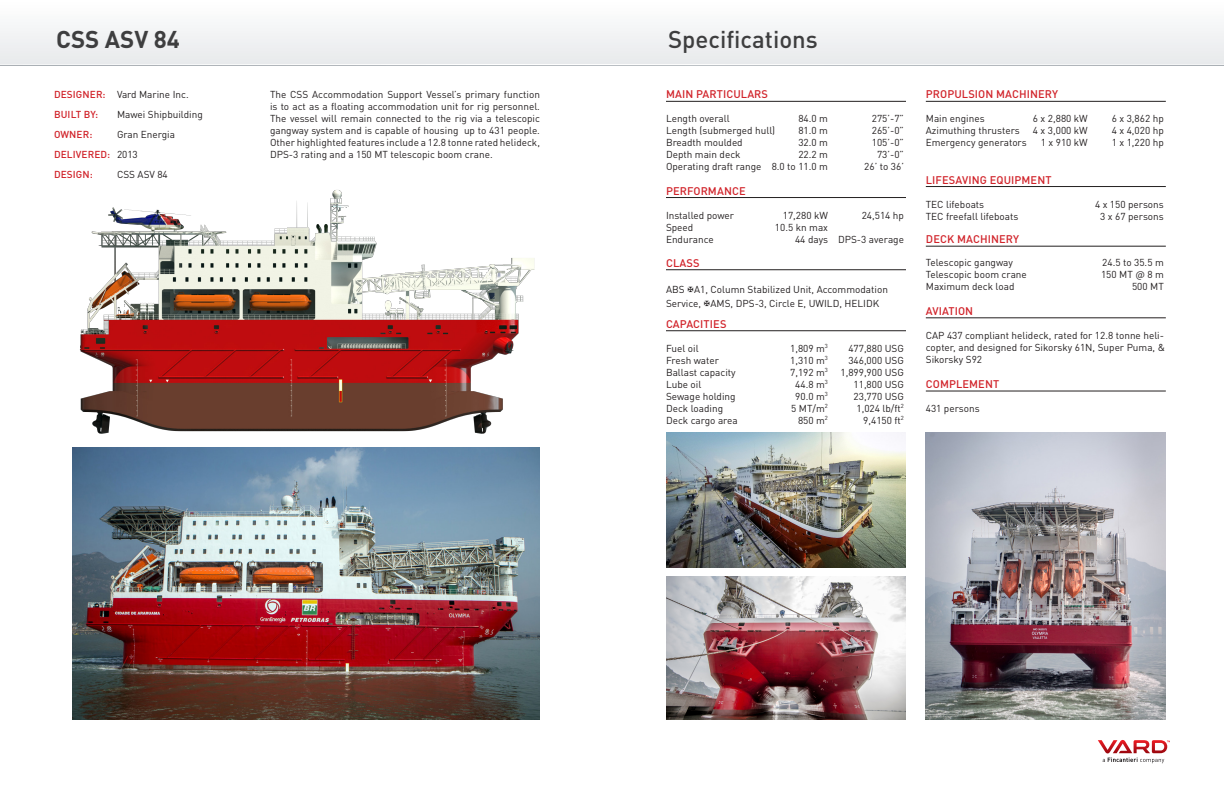
<style>
.page{position:relative;width:1224px;height:792px;background:#fff}
.page>*{position:absolute;margin:0;border:0;box-sizing:border-box;transform-origin:0 0}
.t1{font:700 24px "Vard DIN Pro";color:#3e3e3f}
.t2{font:500 24px "Vard DIN Pro";color:#3e3e3f}
.t3{font:500 11px "Vard DIN Pro";letter-spacing:.01em;color:#d1232a}
.t4{font:10px/12px "Vard DIN Pro";color:#231f20;text-align:justify}
.t5{font:500 10px/20px "Vard DIN Pro";letter-spacing:.01em;color:#d1232a}
</style>
<div class="page">
<div style="left:0;top:0;width:1224px;height:66px;background:#f3f4f5"></div>
<hr style="left:0;top:64px;width:1224px;height:2px;background:#f8f9f9">
<hr style="left:0;top:65px;width:1224px;height:1px;background:#b3b8bd">
<hr style="left:666px;top:101px;width:240px;height:1px;background:#231f20">
<hr style="left:666px;top:197px;width:240px;height:1px;background:#231f20">
<hr style="left:666px;top:270px;width:240px;height:1px;background:#231f20">
<hr style="left:666px;top:331px;width:240px;height:1px;background:#231f20">
<hr style="left:926px;top:101px;width:240px;height:1px;background:#231f20">
<hr style="left:926px;top:186px;width:240px;height:1px;background:#231f20">
<hr style="left:926px;top:246px;width:240px;height:1px;background:#231f20">
<hr style="left:926px;top:318px;width:240px;height:1px;background:#231f20">
<hr style="left:926px;top:391px;width:240px;height:1px;background:#231f20">
<svg style="left:1098px;top:740px;width:72px;height:23px"></svg>
<img style="left:79px;top:190px;width:456px;height:244px">
<img style="left:926px;top:432px;width:240px;height:288px">
<img style="left:72px;top:448px;width:468px;height:272px">
<img style="left:666px;top:432px;width:240px;height:135px">
<img style="left:666px;top:576px;width:240px;height:144px">
<h1 class="t1" style="left:56px;top:19px;width:192px">VARD ERIES NO.</h1>
<h1 class="t2" style="left:668px;top:20px;width:151px">Specifications</h1>
<p class="t3" style="left:666px;top:86px;width:104px">MAIN PARTICULARS</p>
<p class="t4" style="left:666px;top:112px;width:65px">Length overall</p>
<p class="t4" style="left:798px;top:112px;width:31px">84.0 m</p>
<p class="t4" style="left:872px;top:112px;width:34px">275’-7”</p>
<p class="t4" style="left:666px;top:124px;width:111px">Length (submerged hull)</p>
<p class="t4" style="left:798px;top:124px;width:31px">81.0 m</p>
<p class="t4" style="left:872px;top:124px;width:34px">265’-0”</p>
<p class="t4" style="left:666px;top:136px;width:78px">Breadth moulded</p>
<p class="t4" style="left:798px;top:136px;width:31px">32.0 m</p>
<p class="t4" style="left:872px;top:136px;width:34px">105’-0”</p>
<p class="t4" style="left:666px;top:148px;width:76px">Depth main deck</p>
<p class="t4" style="left:798px;top:148px;width:31px">22.2 m</p>
<p class="t4" style="left:877px;top:148px;width:28px">73’-0”</p>
<p class="t4" style="left:666px;top:160px;width:163px">Operating draft range 8.0 to 11.0 m</p>
<p class="t4" style="left:864px;top:160px;width:41px">26’ to 36’</p>
<p class="t3" style="left:666px;top:182px;width:81px">PERFORMANCE</p>
<p class="t4" style="left:666px;top:208px;width:70px">Installed power</p>
<p class="t4" style="left:783px;top:208px;width:47px">17,280 kW</p>
<p class="t4" style="left:862px;top:208px;width:44px">24,514 hp</p>
<p class="t4" style="left:666px;top:220px;width:29px">Speed</p>
<p class="t4" style="left:775px;top:220px;width:55px">10.5 kn max</p>
<p class="t4" style="left:666px;top:232px;width:49px">Endurance</p>
<p class="t4" style="left:795px;top:232px;width:110px">44 days DPS-3 average</p>
<p class="t3" style="left:666px;top:254px;width:35px">CLASS</p>
<p class="t4" style="left:666px;top:281px;width:223px;line-height:14px">ABS A1, Column Stabilized Unit, Accommodation<br>Service, AMS, DPS-3, Circle E, UWILD, HELIDK</p>
<p class="t3" style="left:666px;top:315px;width:62px">CAPACITIES</p>
<p class="t4" style="left:666px;top:341px;width:34px">Fuel oil</p>
<p class="t4" style="left:790px;top:341px;width:39px">1,809 m<sup>3</sup></p>
<p class="t4" style="left:848px;top:341px;width:57px">477,880 USG</p>
<p class="t4" style="left:666px;top:353px;width:55px">Fresh water</p>
<p class="t4" style="left:790px;top:353px;width:39px">1,310 m<sup>3</sup></p>
<p class="t4" style="left:848px;top:353px;width:57px">346,000 USG</p>
<p class="t4" style="left:666px;top:365px;width:71px">Ballast capacity</p>
<p class="t4" style="left:790px;top:365px;width:115px">7,192 m<sup>3</sup> 1,899,900 USG</p>
<p class="t4" style="left:666px;top:377px;width:37px">Lube oil</p>
<p class="t4" style="left:795px;top:377px;width:34px">44.8 m<sup>3</sup></p>
<p class="t4" style="left:854px;top:377px;width:52px">11,800 USG</p>
<p class="t4" style="left:666px;top:389px;width:71px">Sewage holding</p>
<p class="t4" style="left:795px;top:389px;width:34px">90.0 m<sup>3</sup></p>
<p class="t4" style="left:854px;top:389px;width:52px">23,770 USG</p>
<p class="t4" style="left:666px;top:401px;width:59px">Deck loading</p>
<p class="t4" style="left:791px;top:401px;width:38px">5 MT/m<sup>2</sup></p>
<p class="t4" style="left:857px;top:401px;width:49px">1,024 lb/ft<sup>2</sup></p>
<p class="t4" style="left:666px;top:413px;width:73px">Deck cargo area</p>
<p class="t4" style="left:798px;top:413px;width:31px">850 m<sup>2</sup></p>
<p class="t4" style="left:863px;top:413px;width:42px">9,4150 ft<sup>2</sup></p>
<h1 class="t1" style="left:56px;top:19px;width:125px">CSS ASV 84</h1>
<p class="t5" style="left:54px;top:83px;width:58px">DESIGNER:<br>BUILT BY:<br>OWNER:<br>DELIVERED:<br>DESIGN:</p>
<p class="t4" style="left:270px;top:87px;width:272px">The CSS Accommodation Support Vessel’s primary function is to act as a floating accommodation unit for rig personnel.<br>The vessel will remain connected to the rig via a telescopic gangway system and is capable of housing up to 431 people.<br>Other highlighted features include a 12.8 tonne rated helideck, DPS-3 rating and a 150 MT telescopic boom crane.</p>
<p class="t4" style="left:117px;top:83px;width:87px;line-height:20px;text-align:left">Vard Marine Inc.<br>Mawei Shipbuilding<br>Gran Energia<br>2013<br>CSS ASV 84</p>
<p class="t3" style="left:926px;top:86px;width:134px">PROPULSION MACHINERY</p>
<p class="t4" style="left:926px;top:112px;width:60px">Main engines</p>
<p class="t4" style="left:1033px;top:112px;width:56px">6 x 2,880 kW</p>
<p class="t4" style="left:1112px;top:112px;width:54px">6 x 3,862 hp</p>
<p class="t4" style="left:926px;top:124px;width:95px">Azimuthing thrusters</p>
<p class="t4" style="left:1033px;top:124px;width:56px">4 x 3,000 kW</p>
<p class="t4" style="left:1112px;top:124px;width:54px">4 x 4,020 hp</p>
<p class="t4" style="left:926px;top:136px;width:102px">Emergency generators</p>
<p class="t4" style="left:1041px;top:136px;width:49px">1 x 910 kW</p>
<p class="t4" style="left:1112px;top:136px;width:54px">1 x 1,220 hp</p>
<p class="t3" style="left:926px;top:171px;width:127px">LIFESAVING EQUIPMENT</p>
<p class="t4" style="left:926px;top:197px;width:60px">TEC lifeboats</p>
<p class="t4" style="left:1095px;top:197px;width:70px">4 x 150 persons</p>
<p class="t4" style="left:926px;top:209px;width:94px">TEC freefall lifeboats</p>
<p class="t4" style="left:1100px;top:209px;width:65px">3 x 67 persons</p>
<p class="t3" style="left:926px;top:230px;width:95px">DECK MACHINERY</p>
<p class="t4" style="left:926px;top:255px;width:89px">Telescopic gangway</p>
<p class="t4" style="left:1102px;top:255px;width:63px">24.5 to 35.5 m</p>
<p class="t4" style="left:926px;top:267px;width:103px">Telescopic boom crane</p>
<p class="t4" style="left:1101px;top:267px;width:64px">150 MT @ 8 m</p>
<p class="t4" style="left:926px;top:279px;width:90px">Maximum deck load</p>
<p class="t4" style="left:1132px;top:279px;width:33px">500 MT</p>
<p class="t3" style="left:926px;top:302px;width:49px">AVIATION</p>
<p class="t4" style="left:926px;top:328px;width:241px">CAP 437 compliant helideck, rated for 12.8 tonne heli&shy;copter, and designed for Sikorsky 61N, Super Puma, &amp; Sikorsky S92</p>
<p class="t3" style="left:926px;top:375px;width:75px">COMPLEMENT</p>
<p class="t4" style="left:926px;top:401px;width:55px">431 persons</p>
</div>
